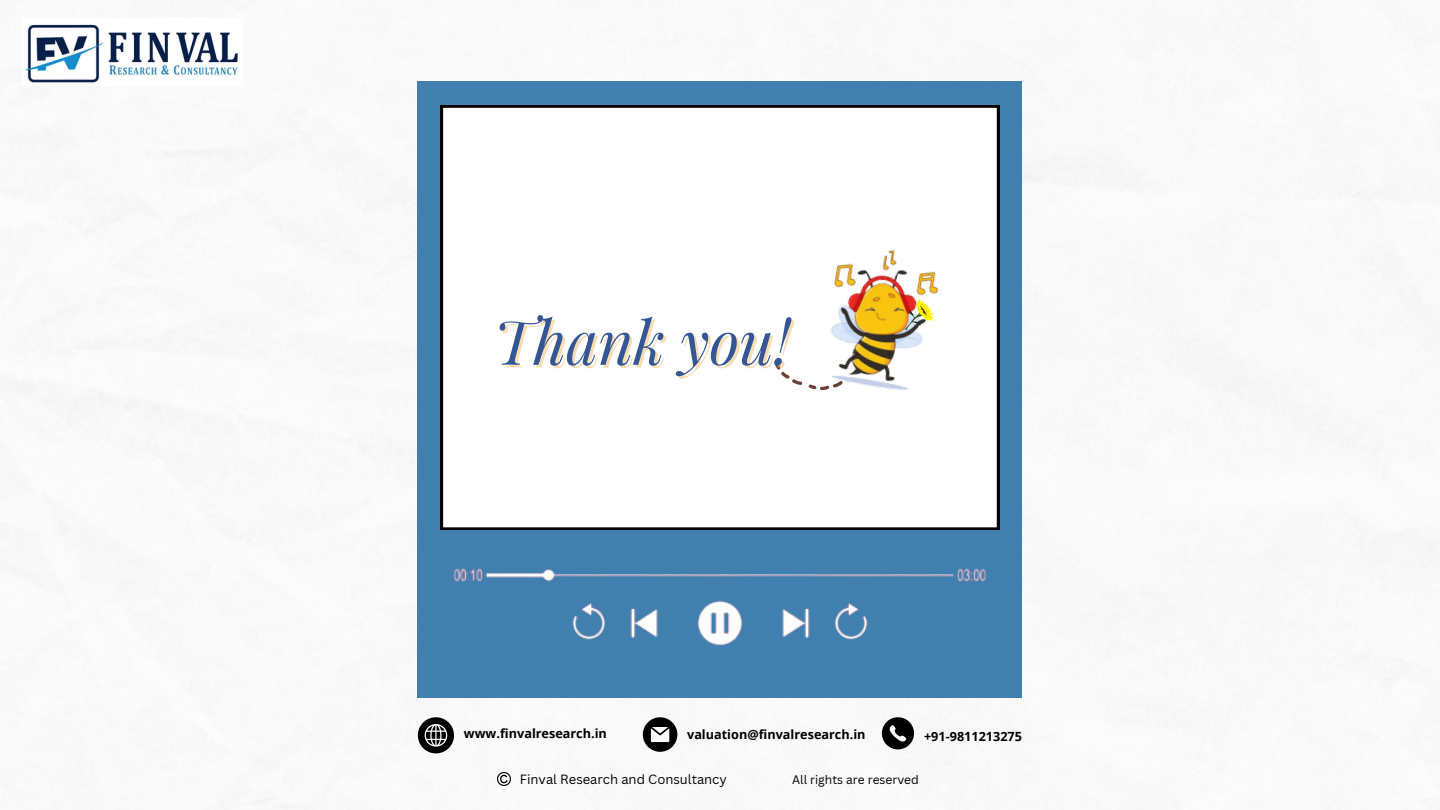
<style>
.page{position:relative;width:1440px;height:810px;background:#fff}
.page>*{position:absolute;margin:0;border:0;box-sizing:border-box;transform-origin:0 0}
.t1{font:italic 60.9px "Playfair Display";color:#345695}
.t2{font:13px "Canva Sans";color:#000}
.t3{font:700 12.7px "Open Sans";color:#000}
.t4{font:12px "Canva Sans";color:#000}
</style>
<div class="page">
<img style="left:25px;top:24px;width:213px;height:59px">
<svg style="left:497px;top:772px;width:13px;height:13px"></svg>
<div style="left:418px;top:81px;width:604px;height:617px;background:#407fae"></div>
<div style="left:441px;top:106px;width:558px;height:424px;background:#fff"></div>
<img style="left:453px;top:568px;width:534px;height:78px">
<img style="left:779px;top:235px;width:167px;height:179px">
<svg style="left:775px;top:359px;width:99px;height:66px;background:#f2f0ec"></svg>
<svg style="left:898px;top:299px;width:35px;height:37px"></svg>
<svg style="left:643px;top:717px;width:34px;height:35px"></svg>
<svg style="left:882px;top:717px;width:32px;height:32px"></svg>
<svg style="left:418px;top:717px;width:36px;height:36px"></svg>
<p class="t1" style="left:494px;top:299px;width:298px">Thank you!</p>
<p class="t3" style="left:464px;top:725px;width:144px">www.finvalresearch.in</p>
<p class="t3" style="left:687px;top:726px;width:180px">valuation@finvalresearch.in</p>
<p class="t3" style="left:924px;top:727px;width:100px">+91-9811213275</p>
<p class="t2" style="left:520px;top:770px;width:209px">Finval Research and Consultancy</p>
<p class="t4" style="left:792px;top:771px;width:128px">All rights are reserved</p>
</div>
